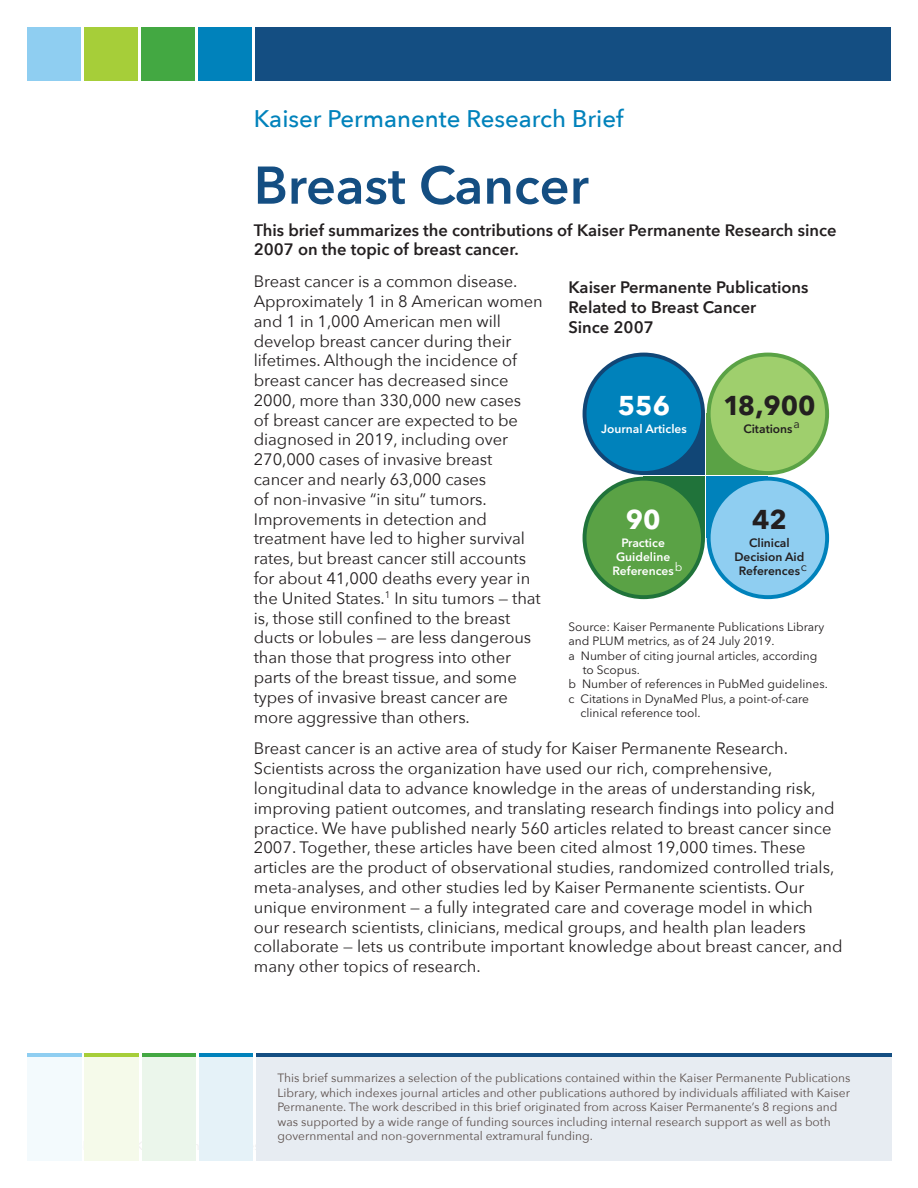
<style>
.page{position:relative;width:918px;height:1188px;background:#fff}
.page>*{position:absolute;margin:0;border:0;box-sizing:border-box;transform-origin:0 0}
.Large_Headline_First{font:600 52.5px "Avenir Next";color:#144e82}
.t1{font:700 27px "Avenir Next";color:#231f20}
.t2{font:700 27px "Avenir Next";color:#fff}
.top_head{font:500 24px "Avenir Next";color:#0082bb}
.Body_Text{font:16.5px/19.8px "Avenir Next";letter-spacing:-.005em;color:#231f20}
.Subhead_First_Page{font:600 16.5px/19.8px "Avenir Next";color:#231f20}
.t3{font:12px/14.4px "Avenir Next";color:#5d514e}
.t4{font:12px "Avenir Next";color:#231f20}
.t5{font:600 12px/14.4px "Avenir Next";color:#fff;text-align:center}
.t6{font:600 12px/14.4px "Avenir Next";color:#231f20;text-align:center}
.t7{font:12px "Avenir Next";color:#fff}
</style>
<div class="page">
<div style="left:27px;top:27px;width:54px;height:54px;background:#8fcef1"></div>
<div style="left:84px;top:27px;width:54px;height:54px;background:#a6ce39"></div>
<div style="left:141px;top:27px;width:54px;height:54px;background:#43a842"></div>
<div style="left:198px;top:27px;width:54px;height:54px;background:#0082bb"></div>
<div style="left:255px;top:27px;width:636px;height:54px;background:#144e82"></div>
<svg style="left:256px;top:1053px;width:636px;height:5px;background:#3e6d98"></svg>
<svg style="left:28px;top:1053px;width:54px;height:5px"></svg>
<svg style="left:85px;top:1053px;width:54px;height:5px"></svg>
<svg style="left:142px;top:1053px;width:54px;height:5px"></svg>
<svg style="left:199px;top:1053px;width:54px;height:5px"></svg>
<svg style="left:27px;top:1058px;width:865px;height:103px;background:#e9eff2"></svg>
<div style="left:644px;top:414px;width:61px;height:61px;background:#114676"></div>
<svg style="left:583px;top:353px;width:122px;height:122px"></svg>
<div style="left:587px;top:357px;width:114px;height:114px;background:#0082bb;border-radius:50%"></div>
<div style="left:707px;top:414px;width:61px;height:61px;background:#5aa245"></div>
<svg style="left:707px;top:353px;width:122px;height:122px"></svg>
<div style="left:711px;top:357px;width:114px;height:114px;background:#9fcf6d;border-radius:50%"></div>
<div style="left:644px;top:477px;width:61px;height:61px;background:#20733a"></div>
<svg style="left:583px;top:477px;width:122px;height:122px"></svg>
<div style="left:587px;top:481px;width:114px;height:114px;background:#5aa245;border-radius:50%"></div>
<div style="left:707px;top:477px;width:61px;height:61px;background:#0082bb"></div>
<svg style="left:707px;top:477px;width:122px;height:122px"></svg>
<div style="left:711px;top:481px;width:114px;height:114px;background:#8fcef1;border-radius:50%"></div>
<p class="top_head" style="left:254px;top:98px;width:371px">Kaiser Permanente Research Brief</p>
<p class="Large_Headline_First" style="left:254px;top:140px;width:337px">Breast Cancer</p>
<p class="Subhead_First_Page" style="left:254px;top:219px;width:584px">This brief summarizes the contributions of Kaiser Permanente Research since<br>2007 on the topic of breast cancer.</p>
<p class="Body_Text" style="left:254px;top:271px;width:290px">Breast cancer is a common disease.<br>Approximately 1 in 8 American women and 1 in 1,000 American men will develop breast cancer during their lifetimes. Although the incidence of breast cancer has decreased since 2000, more than 330,000 new cases<br>of breast cancer are expected to be diagnosed in 2019, including over 270,000 cases of invasive breast cancer and nearly 63,000 cases<br>of non-invasive “in situ” tumors.<br>Improvements in detection and treatment have led to higher survival rates, but breast cancer still accounts for about 41,000 deaths every year in the United States.<sup>1</sup> In situ tumors — that is, those still confined to the breast ducts or lobules — are less dangerous than those that progress into other parts of the breast tissue, and some types of invasive breast cancer are more aggressive than others.</p>
<p class="Body_Text" style="left:254px;top:738px;width:590px">Breast cancer is an active area of study for Kaiser Permanente Research.<br>Scientists across the organization have used our rich, comprehensive, longitudinal data to advance knowledge in the areas of understanding risk, improving patient outcomes, and translating research findings into policy and practice. We have published nearly 560 articles related to breast cancer since 2007. Together, these articles have been cited almost 19,000 times. These articles are the product of observational studies, randomized controlled trials, meta-analyses, and other studies led by Kaiser Permanente scientists. Our unique environment — a fully integrated care and coverage model in which our research scientists, clinicians, medical groups, and health plan leaders collaborate — lets us contribute important knowledge about breast cancer, and many other topics of research.</p>
<p class="Subhead_First_Page" style="left:568px;top:277px;width:242px">Kaiser Permanente Publications<br>Related to Breast Cancer<br>Since 2007</p>
<p class="t1" style="left:723px;top:383px;width:94px">18,900</p>
<p class="t6" style="left:743px;top:421px;width:51px">Citations</p>
<p class="t2" style="left:618px;top:383px;width:54px">556</p>
<p class="t5" style="left:601px;top:421px;width:87px">Journal Articles</p>
<p class="t4" style="left:793px;top:414px;width:8px">a</p>
<p class="t2" style="left:626px;top:497px;width:36px">90</p>
<p class="t5" style="left:613px;top:535px;width:63px">Practice<br>Guideline<br>References</p>
<p class="t1" style="left:752px;top:497px;width:36px">42</p>
<p class="t6" style="left:734px;top:535px;width:72px">Clinical<br>Decision Aid<br>References</p>
<p class="t7" style="left:675px;top:556px;width:9px">b</p>
<p class="t4" style="left:801px;top:556px;width:7px">c</p>
<p class="t4" style="left:568px;top:616px;width:257px">Source: Kaiser Permanente Publications Library</p>
<p class="t4" style="left:568px;top:631px;width:208px">and PLUM metrics, as of 24 July 2019.</p>
<p class="t4" style="left:568px;top:645px;width:250px">a Number of citing journal articles, according</p>
<p class="t4" style="left:583px;top:660px;width:59px">to Scopus.</p>
<p class="t4" style="left:568px;top:674px;width:261px">b Number of references in PubMed guidelines.</p>
<p class="t4" style="left:568px;top:688px;width:242px">c Citations in DynaMed Plus, a point-of-care</p>
<p class="t4" style="left:580px;top:703px;width:122px">clinical reference tool.</p>
<p class="t3" style="left:278px;top:1071px;width:574px">This brief summarizes a selection of the publications contained within the Kaiser Permanente Publications Library, which indexes journal articles and other publications authored by individuals affiliated with Kaiser Permanente. The work described in this brief originated from across Kaiser Permanente’s 8 regions and was supported by a wide range of funding sources including internal research support as well as both governmental and non-governmental extramural funding.</p>
</div>
